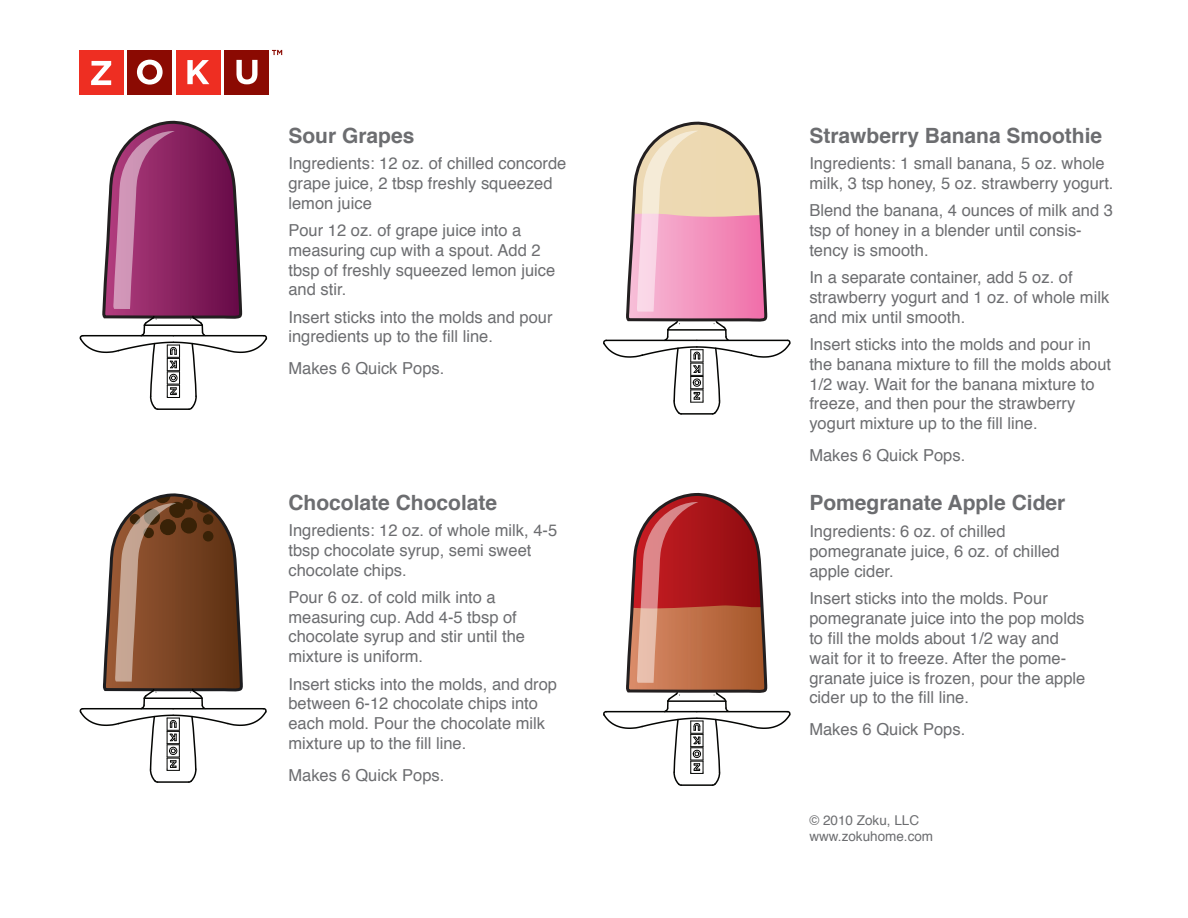
<style>
.page{position:relative;width:1188px;height:918px;background:#fff}
.page>*{position:absolute;margin:0;border:0;box-sizing:border-box;transform-origin:0 0}
.t1{font:700 21px "Helvetica";color:#6c6d70}
.t2{font:16.5px/19.8px "Helvetica";color:#6c6d70}
.t3{font:13.5px/16.2px "Helvetica";color:#6c6d70}
</style>
<div class="page">
<svg style="left:272px;top:50px;width:10px;height:5px"></svg>
<div style="left:79px;top:50px;width:44px;height:44px;background:#ee2e22"></div>
<svg style="left:91px;top:61px;width:20px;height:24px"></svg>
<div style="left:128px;top:50px;width:44px;height:44px;background:#8b0a02"></div>
<svg style="left:137px;top:60px;width:26px;height:25px"></svg>
<div style="left:225px;top:50px;width:44px;height:44px;background:#8b0a02"></div>
<div style="left:176px;top:50px;width:45px;height:44px;background:#ee2e22"></div>
<svg style="left:187px;top:60px;width:22px;height:24px"></svg>
<svg style="left:236px;top:60px;width:22px;height:24px"></svg>
<svg style="left:603px;top:492px;width:188px;height:294px"></svg>
<svg style="left:603px;top:121px;width:188px;height:294px"></svg>
<svg style="left:79px;top:493px;width:188px;height:290px"></svg>
<hr style="left:144px;top:697px;width:58px;height:2px;background:#040503">
<svg style="left:79px;top:120px;width:189px;height:290px"></svg>
<p class="t1" style="left:288px;top:117px;width:128px">Sour Grapes</p>
<p class="t2" style="left:288px;top:153px;width:279px">Ingredients: 12 oz. of chilled concorde grape juice, 2 tbsp freshly squeezed lemon juice</p>
<p class="t2" style="left:288px;top:220px;width:268px">Pour 12 oz. of grape juice into a measuring cup with a spout. Add 2 tbsp of freshly squeezed lemon juice and stir.</p>
<p class="t2" style="left:288px;top:306px;width:266px">Insert sticks into the molds and pour ingredients up to the fill line.</p>
<p class="t2" style="left:288px;top:358px;width:157px">Makes 6 Quick Pops.</p>
<p class="t1" style="left:288px;top:484px;width:210px">Chocolate Chocolate</p>
<p class="t2" style="left:288px;top:520px;width:270px">Ingredients: 12 oz. of whole milk, 4-5 tbsp chocolate syrup, semi sweet chocolate chips.</p>
<p class="t2" style="left:288px;top:587px;width:238px">Pour 6 oz. of cold milk into a measuring cup. Add 4-5 tbsp of chocolate syrup and stir until the mixture is uniform.</p>
<p class="t2" style="left:288px;top:673px;width:270px">Insert sticks into the molds, and drop between 6-12 chocolate chips into each mold. Pour the chocolate milk mixture up to the fill line.</p>
<p class="t2" style="left:288px;top:765px;width:157px">Makes 6 Quick Pops.</p>
<p class="t1" style="left:809px;top:117px;width:294px">Strawberry Banana Smoothie</p>
<p class="t2" style="left:809px;top:153px;width:306px">Ingredients: 1 small banana, 5 oz. whole milk, 3 tsp honey, 5 oz. strawberry yogurt.</p>
<p class="t2" style="left:809px;top:200px;width:305px">Blend the banana, 4 ounces of milk and 3 tsp of honey in a blender until consis&shy;tency is smooth.</p>
<p class="t2" style="left:809px;top:267px;width:301px">In a separate container, add 5 oz. of strawberry yogurt and 1 oz. of whole milk and mix until smooth.</p>
<p class="t2" style="left:809px;top:334px;width:303px">Insert sticks into the molds and pour in the banana mixture to fill the molds about 1/2 way. Wait for the banana mixture to freeze, and then pour the strawberry yogurt mixture up to the fill line.</p>
<p class="t2" style="left:809px;top:445px;width:157px">Makes 6 Quick Pops.</p>
<p class="t1" style="left:809px;top:484px;width:257px">Pomegranate Apple Cider</p>
<p class="t2" style="left:809px;top:521px;width:252px">Ingredients: 6 oz. of chilled pomegranate juice, 6 oz. of chilled apple cider.</p>
<p class="t2" style="left:809px;top:588px;width:278px">Insert sticks into the molds. Pour pomegranate juice into the pop molds to fill the molds about 1/2 way and wait for it to freeze. After the pome&shy;granate juice is frozen, pour the apple cider up to the fill line.</p>
<p class="t2" style="left:809px;top:719px;width:157px">Makes 6 Quick Pops.</p>
<p class="t3" style="left:809px;top:811px;width:125px">© 2010 Zoku, LLC www.zokuhome.com</p>
</div>
